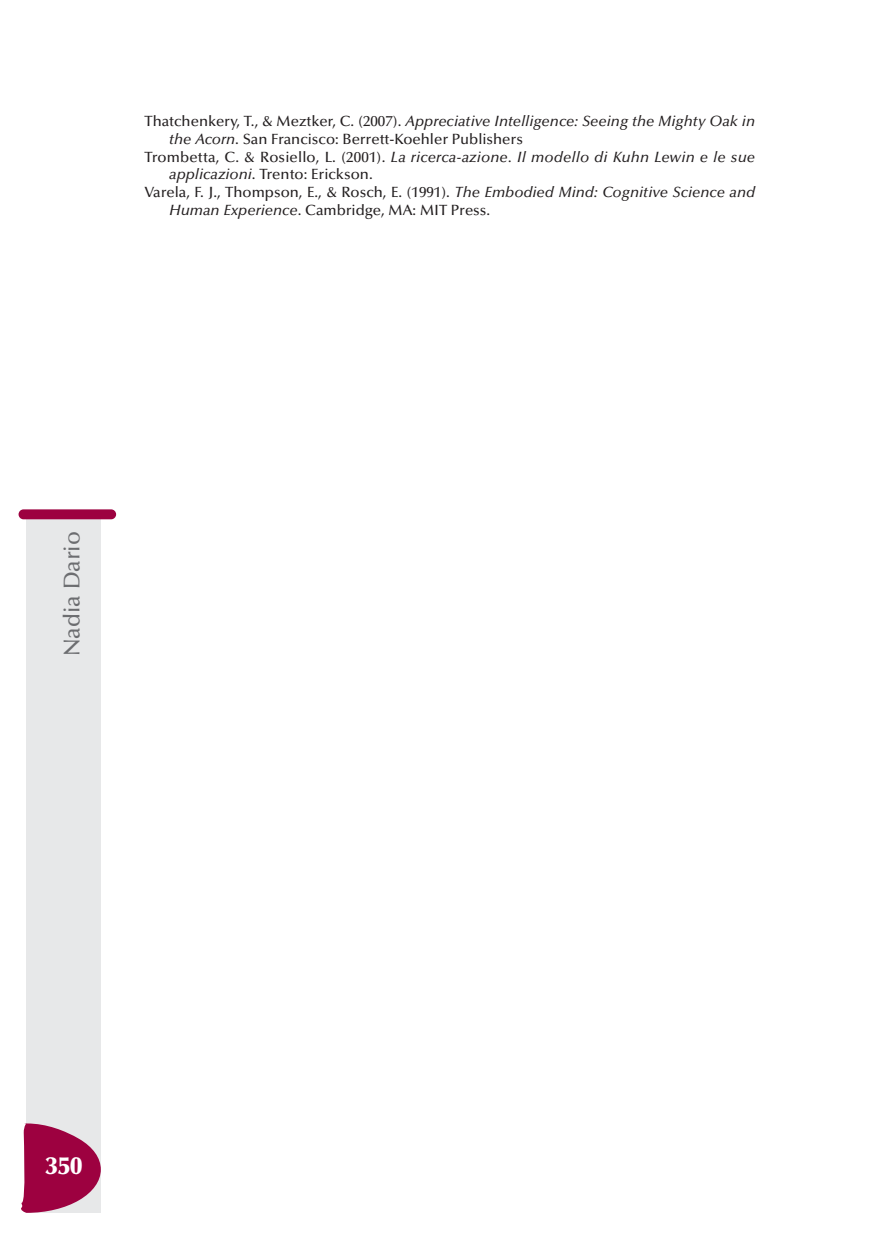
<style>
.page{position:relative;width:869px;height:1241px;background:#fff}
.page>*{position:absolute;margin:0;border:0;box-sizing:border-box;transform-origin:0 0}
.t1{font:900 24.5px "Optima";color:#fff}
.t2{font:500 22.75px "Optima";color:#6c6d70}
.t3{font:500 14.88px "Optima";color:#231f20}
.t4{font:italic 500 14.88px "Optima";color:#231f20}
.s1{font-style:normal}
.s2{font-style:italic}
</style>
<div class="page">
<div style="left:27px;top:517px;width:74px;height:695px;background:#e7e8e9"></div>
<div style="left:19px;top:509px;width:97px;height:10px;background:#9d0140;border-radius:5px"></div>
<svg style="left:21px;top:1122px;width:80px;height:90px"></svg>
<p class="t4" style="left:144px;top:115px;width:612px"><span class="s1">Thatchenkery, T., &amp; Meztker, C. (2007).</span> Appreciative Intelligence: Seeing the Mighty Oak in</p>
<p class="t3" style="left:169px;top:133px;width:355px"><span class="s2">the Acorn</span>. San Francisco: Berrett-Koehler Publishers</p>
<p class="t4" style="left:144px;top:151px;width:612px"><span class="s1">Trombetta, C. &amp; Rosiello, L. (2001).</span> La ricerca-azione. Il modello di Kuhn Lewin e le sue</p>
<p class="t3" style="left:169px;top:168px;width:205px"><span class="s2">applicazioni</span>. Trento: Erickson.</p>
<p class="t3" style="left:144px;top:186px;width:612px">Varela, F. J., Thompson, E., &amp; Rosch, E. (1991). <span class="s2">The Embodied Mind: Cognitive Science and</span></p>
<p class="t3" style="left:169px;top:204px;width:322px"><span class="s2">Human Experience</span>. Cambridge, MA: MIT Press.</p>
<h2 class="t2" style="left:63px;top:656px;width:127px;rotate:-90deg">Nadia Dario</h2>
<h1 class="t1" style="left:45px;top:1155px;width:38px">350</h1>
</div>
